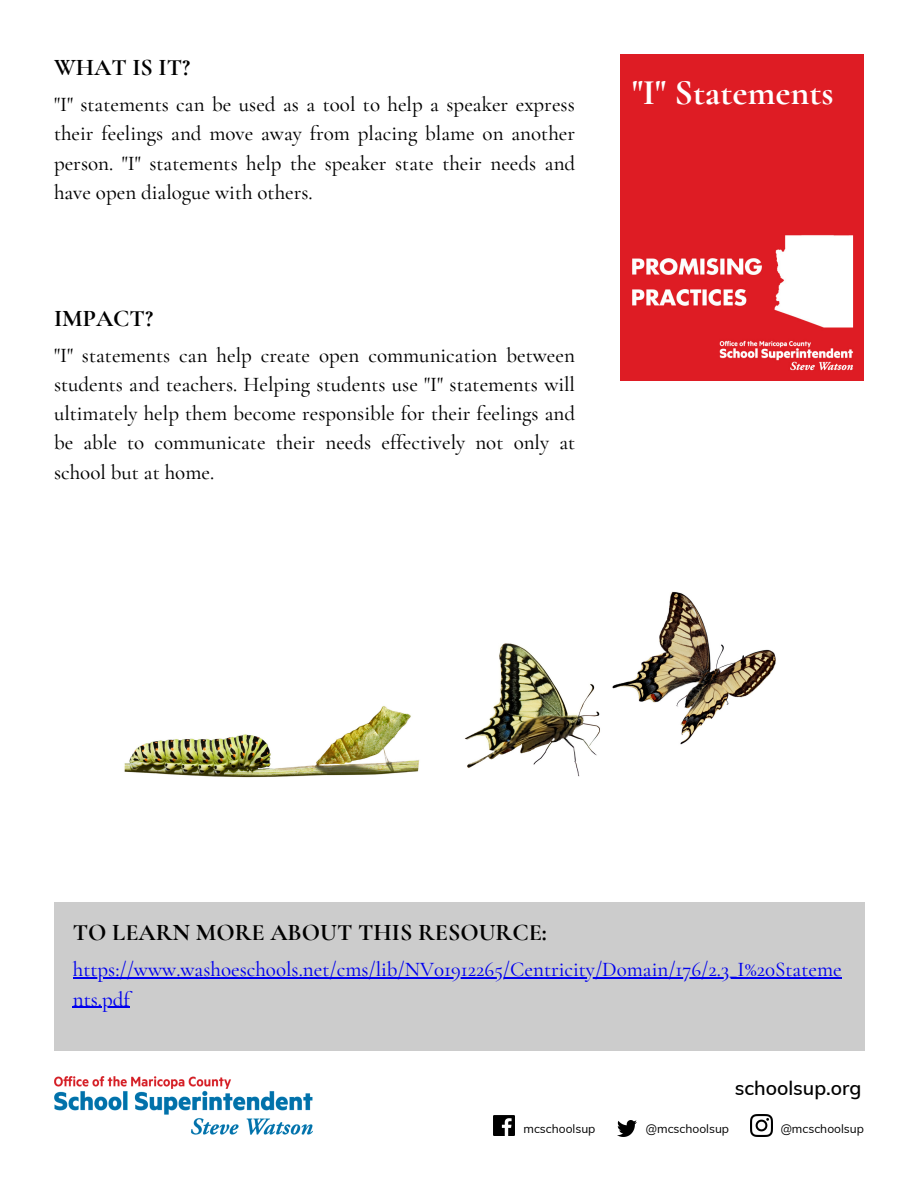
<style>
.page{position:relative;width:918px;height:1188px;background:#fff}
.page>*{position:absolute;margin:0;border:0;box-sizing:border-box;transform-origin:0 0}
.t1{font:700 36px "Cormorant Garamond";color:#fff}
.t2{font:700 24px "Cormorant Garamond";color:#000}
.t3{font:500 21px/29.2px "Cormorant Garamond";color:#000;text-align:justify}
.t4{font:500 21px/29.2px "Cormorant Garamond";color:#00e}
.t5{font:600 19.5px "Muli";color:#000}
.t6{font:12px "Muli";color:#000}
</style>
<div class="page">
<img style="left:621px;top:54px;width:243px;height:326px">
<img style="left:54px;top:1077px;width:259px;height:57px">
<div style="left:54px;top:902px;width:810px;height:149px;background:#ccc"></div>
<img style="left:751px;top:1115px;width:21px;height:21px">
<img style="left:617px;top:1121px;width:19px;height:15px">
<img style="left:494px;top:1115px;width:20px;height:21px">
<img style="left:124px;top:592px;width:652px;height:186px">
<hr style="left:73px;top:977px;width:768px;height:2px;background:#00e">
<hr style="left:73px;top:1007px;width:57px;height:1px;background:#00e">
<p class="t2" style="left:54px;top:53px;width:138px">WHAT IS IT?</p>
<p class="t3" style="left:54px;top:90px;width:523px">"I" statements can be used as a tool to help a speaker express their feelings and move away from placing blame on another person. "I" statements help the speaker state their needs and have open dialogue with others.</p>
<p class="t2" style="left:54px;top:304px;width:101px">IMPACT?</p>
<p class="t3" style="left:54px;top:340px;width:523px">"I" statements can help create open communication between students and teachers. Helping students use "I" statements will ultimately help them become responsible for their feelings and be able to communicate their needs effectively not only at school but at home.</p>
<h1 class="t1" style="left:632px;top:71px;width:203px">"I" Statements</h1>
<p class="t2" style="left:73px;top:918px;width:476px">TO LEARN MORE ABOUT THIS RESOURCE:</p>
<p class="t4" style="left:73px;top:955px;width:770px">https://www.washoeschools.net/cms/lib/NV01912265/Centricity/Domain/176/2.3_I%20Stateme nts.pdf</p>
<p class="t5" style="left:735px;top:1075px;width:128px">schoolsup.org</p>
<p class="t6" style="left:523px;top:1121px;width:74px">mcschoolsup</p>
<p class="t6" style="left:646px;top:1121px;width:85px">@mcschoolsup</p>
<p class="t6" style="left:781px;top:1121px;width:85px">@mcschoolsup</p>
</div>
